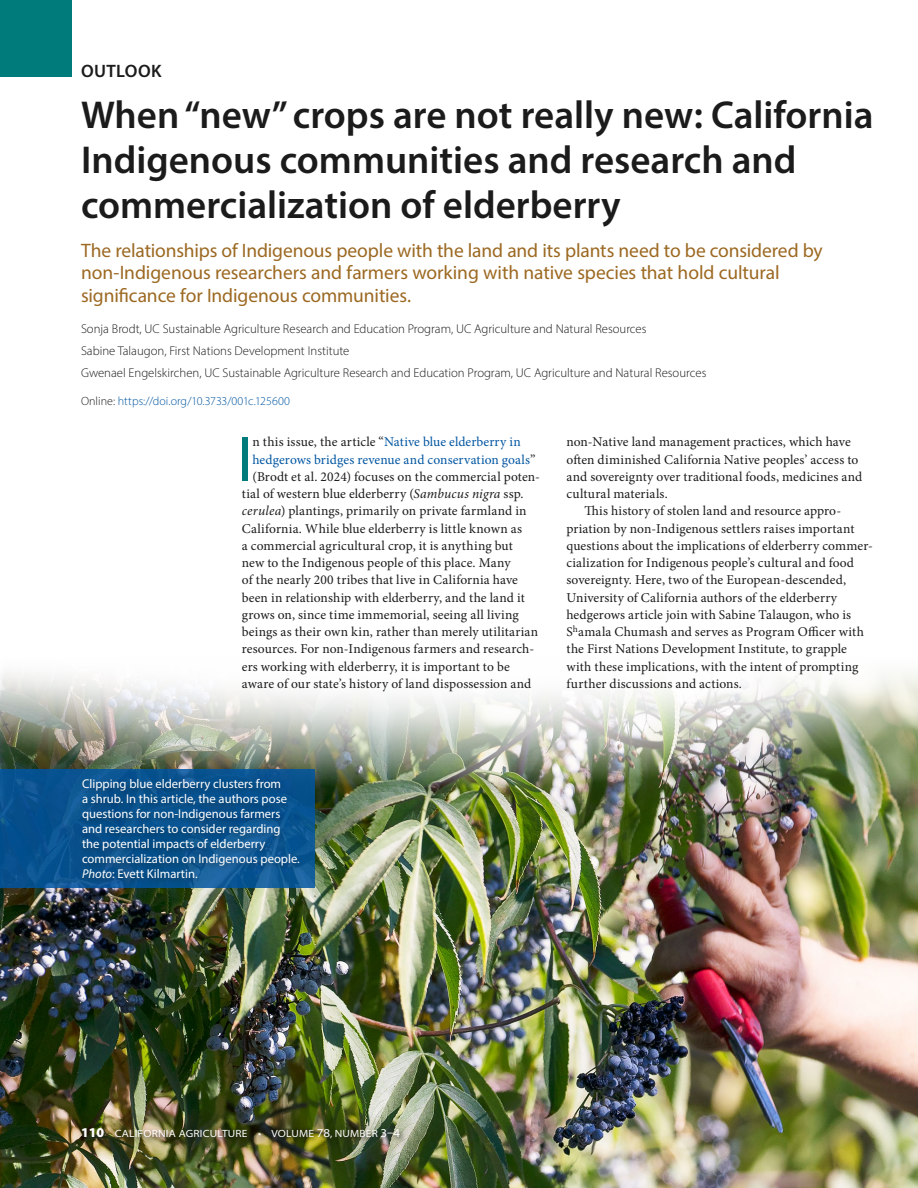
<style>
.page{position:relative;width:918px;height:1188px;background:#fff}
.page>*{position:absolute;margin:0;border:0;box-sizing:border-box;transform-origin:0 0}
.t1{font:64.65px "Myriad Pro";color:#007b7b}
.t2{font:600 39px/45px "Myriad Pro";color:#1c1b1b}
.t3{font:19.5px/22.5px "Myriad Pro";letter-spacing:-.005em;color:#9c6922}
.t4{font:600 18px "Myriad Pro";letter-spacing:.015em;color:#1c1b1b}
.t5{font:13.5px/17.2px "Minion Pro";letter-spacing:.01em;color:#1c1b1b}
.t6{font:13.5px "Minion Pro";letter-spacing:.005em;color:#0055a2}
.t7{font:300 12.75px "Myriad Pro";color:#1c1b1b}
.t8{font:12.75px/15px "Myriad Pro";color:#fff}
.t9{font:300 12px "Myriad Pro";letter-spacing:.005em;color:#0055a2}
.t10{font:semi-expanded 10.5px "Myriad Pro";letter-spacing:.02em;color:#fff}
.s1{color:#1c1b1b}
.s2{color:#0055a2}
.s3{font-style:italic}
.s4{font-weight:900;font-stretch:normal;font-size:13.5px}
.s5{font-size:12px}
</style>
<div class="page">
<div style="left:0;top:0;width:72px;height:76px;background:#007b7b"></div>
<img style="left:0;top:672px;width:918px;height:516px">
<div style="left:80px;top:1126px;width:326px;height:19px;background:#1c1b1b;opacity:.86"></div>
<p class="t4" style="left:81px;top:59px;width:82px">OUTLOOK</p>
<h1 class="t2" style="left:81px;top:91px;width:794px">When “new” crops are not really new: California<br>Indigenous communities and research and commercialization of elderberry</h1>
<p class="t3" style="left:81px;top:238px;width:743px">The relationships of Indigenous people with the land and its plants need to be considered by non-Indigenous researchers and farmers working with native species that hold cultural significance for Indigenous communities.</p>
<p class="t7" style="left:81px;top:321px;width:567px">Sonja Brodt, UC Sustainable Agriculture Research and Education Program, UC Agriculture and Natural Resources</p>
<p class="t7" style="left:81px;top:343px;width:270px">Sabine Talaugon, First Nations Development Institute</p>
<p class="t7" style="left:81px;top:365px;width:627px">Gwenael Engelskirchen, UC Sustainable Agriculture Research and Education Program, UC Agriculture and Natural Resources</p>
<p class="t9" style="left:81px;top:394px;width:211px"><span class="s1">Online:</span> https://doi.org/10.3733/001c.125600</p>
<p class="t1" style="left:237px;top:419px;width:17px">I</p>
<p class="t5" style="left:252px;top:433px;width:270px">n this issue, the article “<span class="s2">Native blue elderberry in</span></p>
<p class="t5" style="left:566px;top:433px;width:297px">non-Native land management practices, which have often diminished California Native peoples’ access to and sovereignty over traditional foods, medicines and cultural materials.</p>
<p class="t5" style="left:566px;top:502px;width:308px;text-indent:18px">This history of stolen land and resource appro&shy;priation by non-Indigenous settlers raises important questions about the implications of elderberry commer&shy;cialization for Indigenous people’s cultural and food sovereignty. Here, two of the European-descended, University of California authors of the elderberry hedgerows article join with Sabine Talaugon, who is S<sup>h</sup>amala Chumash and serves as Program Officer with the First Nations Development Institute, to grapple with these implications, with the intent of prompting further discussions and actions.</p>
<p class="t6" style="left:252px;top:450px;width:285px">hedgerows bridges revenue and conservation goals<span class="s1">”</span></p>
<p class="t5" style="left:252px;top:468px;width:289px">(Brodt et al. 2024) focuses on the commercial poten-</p>
<p class="t5" style="left:242px;top:485px;width:283px">tial of western blue elderberry (<span class="s3">Sambucus nigra</span> ssp.</p>
<p class="t5" style="left:242px;top:502px;width:286px"><span class="s3">cerulea</span>) plantings, primarily on private farmland in</p>
<p class="t5" style="left:242px;top:520px;width:282px">California. While blue elderberry is little known as</p>
<p class="t5" style="left:242px;top:537px;width:272px">a commercial agricultural crop, it is anything but</p>
<p class="t5" style="left:242px;top:554px;width:270px">new to the Indigenous people of this place. Many</p>
<p class="t5" style="left:242px;top:571px;width:278px">of the nearly 200 tribes that live in California have</p>
<p class="t5" style="left:242px;top:589px;width:284px">been in relationship with elderberry, and the land it</p>
<p class="t5" style="left:242px;top:606px;width:279px">grows on, since time immemorial, seeing all living</p>
<p class="t5" style="left:242px;top:623px;width:298px">beings as their own kin, rather than merely utilitarian</p>
<p class="t5" style="left:242px;top:640px;width:294px">resources. For non-Indigenous farmers and research-</p>
<p class="t5" style="left:242px;top:658px;width:269px">ers working with elderberry, it is important to be</p>
<p class="t5" style="left:242px;top:675px;width:291px">aware of our state’s history of land dispossession and</p>
<p class="t8" style="left:82px;top:776px;width:219px">Clipping blue elderberry clusters from<br>a shrub. In this article, the authors pose questions for non-Indigenous farmers and researchers to consider regarding the potential impacts of elderberry commercialization on Indigenous people.<br><span class="s3">Photo</span>: Evett Kilmartin.</p>
<p class="t10" style="left:81px;top:1127px;width:321px"><span class="s4">110</span> CALIFORNIA AGRICULTURE • VOLUME <span class="s5">78</span>, NUMBER <span class="s5">3–4</span></p>
</div>
